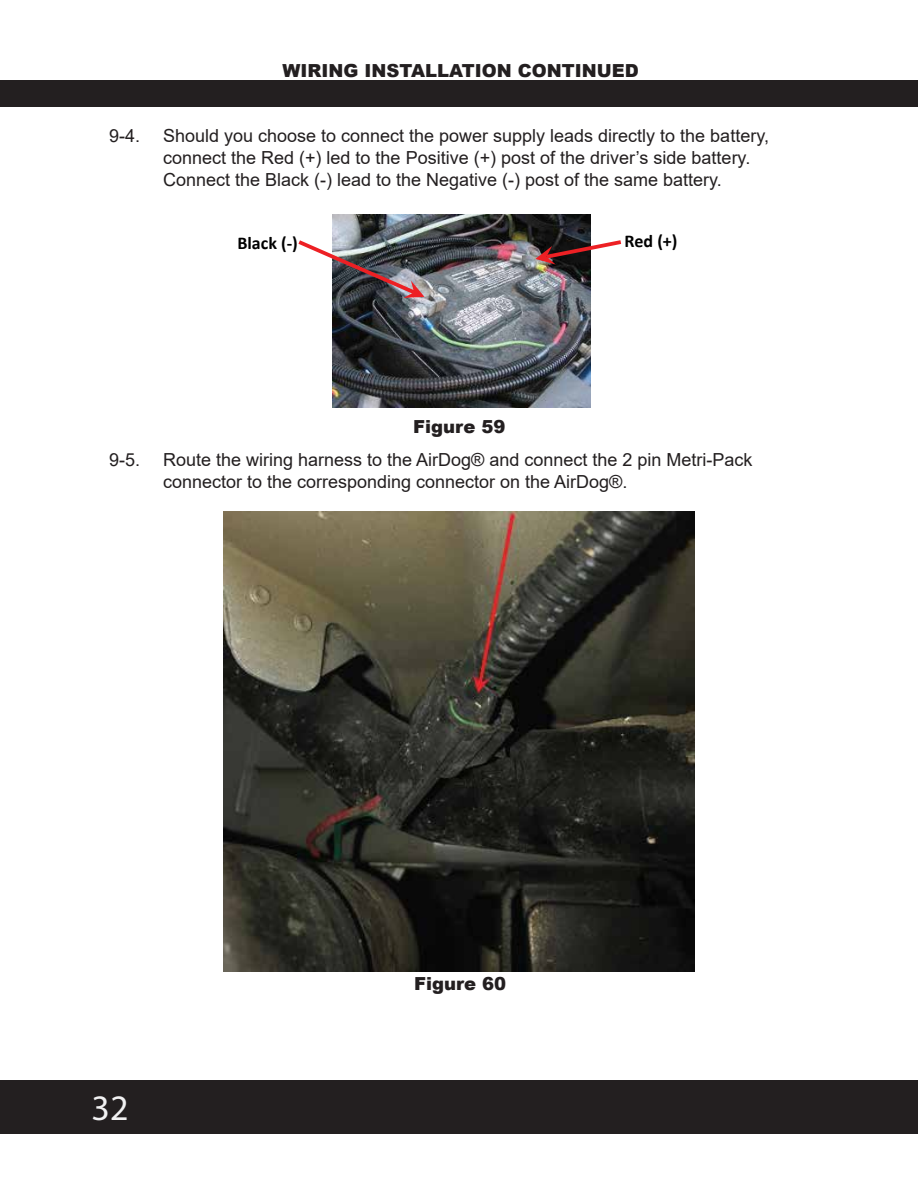
<style>
.page{position:relative;width:918px;height:1188px;background:#fff}
.page>*{position:absolute;margin:0;border:0;box-sizing:border-box;transform-origin:0 0}
.t1{font:36px "Myriad Pro";color:#f1f1f2}
.t2{font:18px/21.6px "Arial";color:#231f20}
.t3{font:900 18px "Arial";color:#231f20}
.t4{font:700 18px "Calibri";color:#000}
</style>
<div class="page">
<img style="left:333px;top:215px;width:258px;height:193px">
<svg style="left:535px;top:238px;width:87px;height:27px"></svg>
<img style="left:298px;top:237px;width:126px;height:61px">
<img style="left:223px;top:511px;width:471px;height:461px">
<div style="left:0;top:80px;width:918px;height:27px;background:#231f20"></div>
<div style="left:0;top:1080px;width:918px;height:54px;background:#231f20"></div>
<p class="t3" style="left:282px;top:58px;width:358px">WIRING INSTALLATION CONTINUED</p>
<p class="t2" style="left:109px;top:125px;width:33px">9-4.</p>
<p class="t2" style="left:163px;top:125px;width:608px">Should you choose to connect the power supply leads directly to the battery, connect the Red (+) led to the Positive (+) post of the driver’s side battery.<br>Connect the Black (-) lead to the Negative (-) post of the same battery.</p>
<p class="t4" style="left:237px;top:230px;width:62px">Black (-)</p>
<p class="t4" style="left:624px;top:229px;width:55px">Red (+)</p>
<p class="t3" style="left:413px;top:413px;width:94px">Figure 59</p>
<p class="t2" style="left:109px;top:449px;width:33px">9-5.</p>
<p class="t2" style="left:163px;top:449px;width:591px">Route the wiring harness to the AirDog® and connect the 2 pin Metri-Pack connector to the corresponding connector on the AirDog®.</p>
<h1 class="t1" style="left:92px;top:1085px;width:38px">32</h1>
<p class="t3" style="left:414px;top:971px;width:94px">Figure 60</p>
</div>
